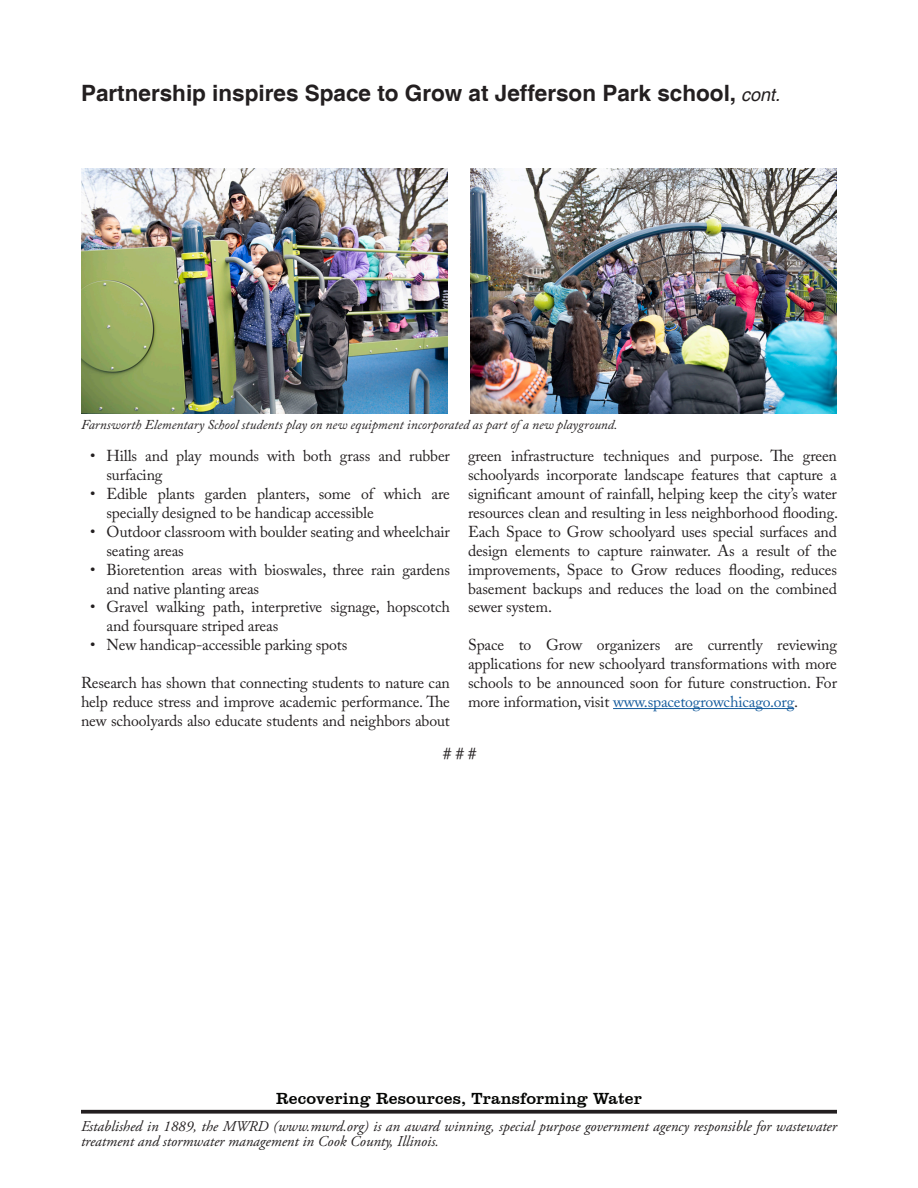
<style>
.page{position:relative;width:918px;height:1188px;background:#fff}
.page>*{position:absolute;margin:0;border:0;box-sizing:border-box;transform-origin:0 0}
.Paragraph_JJK{font:700 22.5px "Helvetica";color:#231f20}
.Paragraph_Style_9{font:16.5px "Clarendon BT";letter-spacing:.01em;color:#040503}
.Paragraph_JJK-2{font:16.5px "Adobe Caslon Pro";color:#231f20}
.Paragraph_JJK-3{font:15.75px/18.9px "Adobe Caslon Pro";letter-spacing:-.01em;color:#231f20}
.t1{font:italic 15px/15px "Adobe Garamond Pro";color:#231f20}
.Paragraph_JJK-4{font:italic 13.5px "Adobe Caslon Pro";color:#231f20}
.s1{font-weight:400;font-style:italic;font-size:18px}
.s2{color:#175d9e}
</style>
<div class="page">
<svg style="left:81px;top:1110px;width:756px;height:4px;background:#393536"></svg>
<hr style="left:613px;top:708px;width:181px;height:1px;background:#175d9e">
<img style="left:81px;top:168px;width:367px;height:245px">
<img style="left:470px;top:168px;width:367px;height:245px">
<p class="Paragraph_JJK" style="left:81px;top:79px;width:701px">Partnership inspires Space to Grow at Jefferson Park school, <span class="s1">cont.</span></p>
<p class="Paragraph_JJK-4" style="left:81px;top:417px;width:538px">Farnsworth Elementary School students play on new equipment incorporated as part of a new playground.</p>
<p class="Paragraph_JJK-3" style="left:106px;top:446px;width:345px;text-indent:-16px">• Hills and play mounds with both grass and rubber surfacing</p>
<p class="Paragraph_JJK-3" style="left:106px;top:484px;width:345px;text-indent:-16px">• Edible plants garden planters, some of which are specially designed to be handicap accessible</p>
<p class="Paragraph_JJK-3" style="left:106px;top:522px;width:345px;text-indent:-16px">• Outdoor classroom with boulder seating and wheelchair seating areas</p>
<p class="Paragraph_JJK-3" style="left:106px;top:560px;width:345px;text-indent:-16px">• Bioretention areas with bioswales, three rain gardens and native planting areas</p>
<p class="Paragraph_JJK-3" style="left:106px;top:598px;width:345px;text-indent:-16px">• Gravel walking path, interpretive signage, hopscotch and foursquare striped areas</p>
<p class="Paragraph_JJK-3" style="left:90px;top:635px;width:259px">• New handicap-accessible parking spots</p>
<p class="Paragraph_JJK-3" style="left:81px;top:673px;width:371px;text-align:justify">Research has shown that connecting students to nature can help reduce stress and improve academic performance. The new schoolyards also educate students and neighbors about</p>
<p class="Paragraph_JJK-3" style="left:468px;top:446px;width:372px;text-align:justify">green infrastructure techniques and purpose. The green schoolyards incorporate landscape features that capture a significant amount of rainfall, helping keep the city’s water resources clean and resulting in less neighborhood flooding.<br>Each Space to Grow schoolyard uses special surfaces and design elements to capture rainwater. As a result of the improvements, Space to Grow reduces flooding, reduces basement backups and reduces the load on the combined sewer system.</p>
<p class="Paragraph_JJK-3" style="left:468px;top:635px;width:371px;text-align:justify">Space to Grow organizers are currently reviewing applications for new schoolyard transformations with more schools to be announced soon for future construction. For more information, visit <span class="s2">www.spacetogrowchicago.org</span>.</p>
<p class="Paragraph_JJK-2" style="left:443px;top:744px;width:35px"># # #</p>
<p class="Paragraph_Style_9" style="left:276px;top:1088px;width:367px">Recovering Resources, Transforming Water</p>
<p class="t1" style="left:81px;top:1119px;width:757px">Established in 1889, the MWRD (www.mwrd.org) is an award winning, special purpose government agency responsible for wastewater treatment and stormwater management in Cook County, Illinois.</p>
</div>
